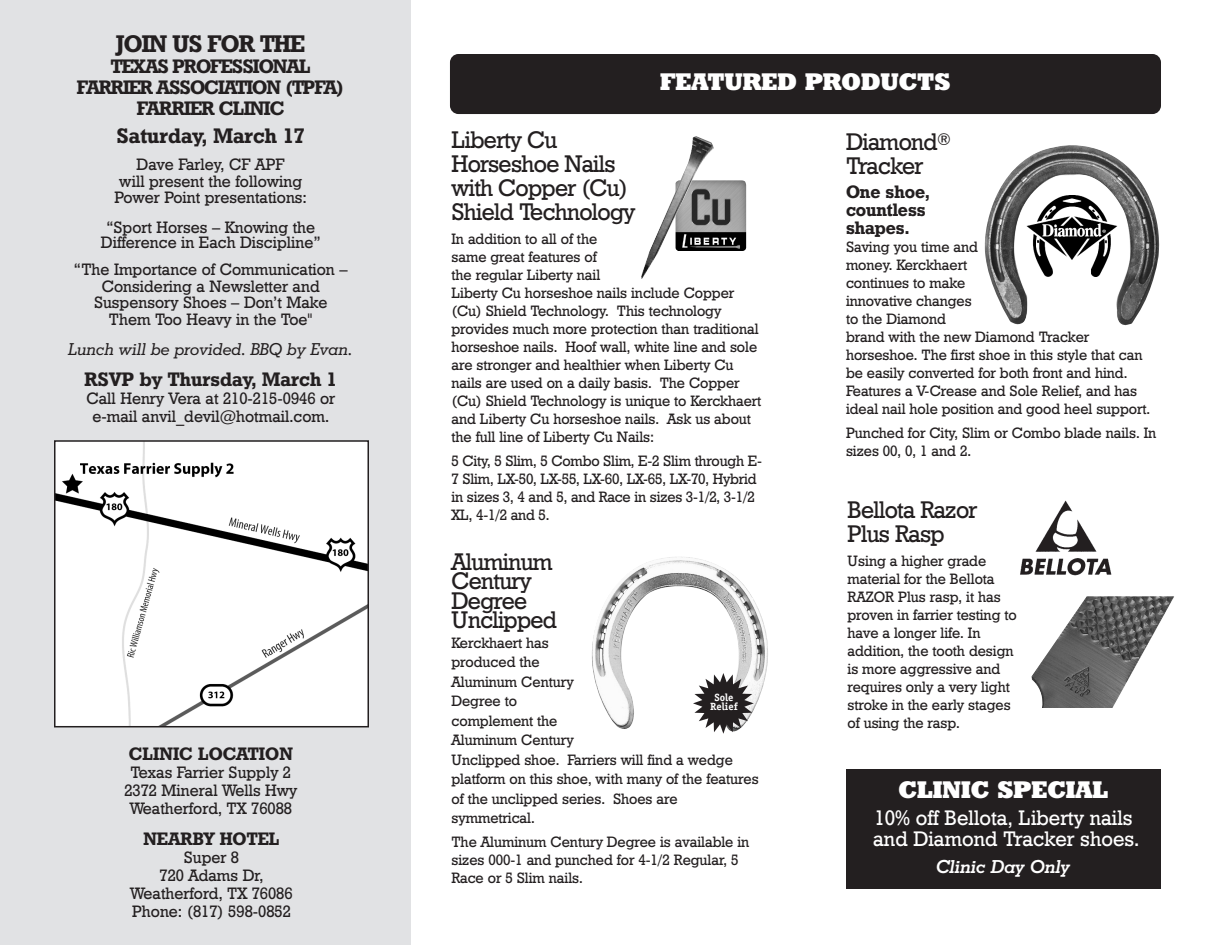
<style>
.page{position:relative;width:1215px;height:945px;background:#fff}
.page>*{position:absolute;margin:0;border:0;box-sizing:border-box;transform-origin:0 0}
.t1{font:24px/24px "Geometric Slab 712 BT Medium A";letter-spacing:-.03em;color:#231f20}
.t2{font:24px "Geometric Slab 712 BT Extra Bold A";color:#fff}
.t3{font:24px "Geometric Slab 712 BT Bold A";letter-spacing:-.035em;color:#231f20}
.t4{font:21px/21px "Geometric Slab 712 BT Medium A";color:#fff}
.t5{font:21px "Geometric Slab 712 BT Bold A";color:#231f20}
.t6{font:19.5px/21px "Geometric Slab 712 BT Bold A";letter-spacing:-.05em;color:#231f20;text-align:center}
.t7{font:19.5px "Geometric Slab 712 BT Bold A";color:#231f20}
.t8{font:18px/18px "Geometric Slab 712 BT Bold A";letter-spacing:-.005em;color:#231f20}
.t9{font:italic 700 18px "Geometric Slab 703 BT";color:#fff}
.t10{font:16.5px/18px "Geometric Slab 712 BT Medium A";color:#231f20;text-align:center}
.t11{font:italic 500 16.5px "Geometric Slab 703 BT";color:#231f20}
.t12{font:15px/18px "Geometric Slab 712 BT Medium A";letter-spacing:-.005em;color:#231f20}
.t13{font:700 10.5px/9px "Officina Serif";color:#fff;text-align:center}
</style>
<div class="page">
<div style="left:0;top:0;width:411px;height:945px;background:#e1e2e4"></div>
<img style="left:57px;top:443px;width:309px;height:281px">
<div style="left:54px;top:440px;width:315px;height:287px;border:2px solid #231f20"></div>
<div style="left:450px;top:54px;width:711px;height:60px;background:#231f20;border-radius:9px"></div>
<div style="left:846px;top:770px;width:315px;height:119px;background:#231f20"></div>
<img style="left:714px;top:180px;width:32px;height:71px">
<img style="left:641px;top:136px;width:73px;height:143px">
<img style="left:1020px;top:501px;width:91px;height:74px">
<img style="left:1031px;top:596px;width:143px;height:112px">
<img style="left:592px;top:557px;width:176px;height:172px">
<svg style="left:693px;top:673px;width:61px;height:61px"></svg>
<img style="left:985px;top:145px;width:174px;height:180px">
<h1 class="t3" style="left:116px;top:35px;width:190px">JOIN US FOR THE</h1>
<h3 class="t6" style="left:77px;top:57px;width:269px">TEXAS PROFESSIONAL<br>FARRIER ASSOCIATION (TPFA)<br>FARRIER CLINIC</h3>
<h2 class="t5" style="left:117px;top:129px;width:190px">Saturday, March 17</h2>
<p class="t10" style="left:114px;top:158px;width:194px;line-height:16.5px">Dave Farley, CF APF<br>will present the following<br>Power Point presentations:</p>
<p class="t10" style="left:101px;top:222px;width:221px;line-height:15px">“Sport Horses – Knowing the<br>Difference in Each Discipline”</p>
<p class="t10" style="left:74px;top:263px;width:275px;line-height:16.5px">“The Importance of Communication –<br>Considering a Newsletter and<br>Suspensory Shoes – Don’t Make<br>Them Too Heavy in the Toe"</p>
<p class="t11" style="left:69px;top:343px;width:286px">Lunch will be provided. BBQ by Evan.</p>
<h3 class="t7" style="left:85px;top:373px;width:254px">RSVP by Thursday, March 1</h3>
<p class="t10" style="left:86px;top:391px;width:250px">Call Henry Vera at 210-215-0946 or e-mail anvil_devil@hotmail.com.</p>
<p class="t8" style="left:129px;top:746px;width:166px">CLINIC LOCATION</p>
<p class="t10" style="left:124px;top:764px;width:174px">Texas Farrier Supply 2<br>2372 Mineral Wells Hwy<br>Weatherford, TX 76088</p>
<p class="t8" style="left:143px;top:832px;width:138px">NEARBY HOTEL</p>
<p class="t10" style="left:130px;top:850px;width:164px">Super 8<br>720 Adams Dr,<br>Weatherford, TX 76086<br>Phone: (817) 598-0852</p>
<h1 class="t2" style="left:660px;top:73px;width:292px">FEATURED PRODUCTS</h1>
<h1 class="t1" style="left:452px;top:129px;width:185px">Liberty Cu<br>Horseshoe Nails with Copper (Cu)<br>Shield Technology</h1>
<p class="t12" style="left:451px;top:231px;width:311px">In addition to all of the<br>same great features of<br>the regular Liberty nail<br>Liberty Cu horseshoe nails include Copper (Cu) Shield Technology. This technology provides much more protection than traditional horseshoe nails. Hoof wall, white line and sole are stronger and healthier when Liberty Cu nails are used on a daily basis. The Copper (Cu) Shield Technology is unique to Kerckhaert and Liberty Cu horseshoe nails. Ask us about the full line of Liberty Cu Nails:</p>
<p class="t12" style="left:451px;top:453px;width:312px">5 City, 5 Slim, 5 Combo Slim, E-2 Slim through E-7 Slim, LX-50, LX-55, LX-60, LX-65, LX-70, Hybrid in sizes 3, 4 and 5, and Race in sizes 3-1/2, 3-1/2<br>XL, 4-1/2 and 5.</p>
<h1 class="t1" style="left:452px;top:554px;width:107px;line-height:19.5px">Aluminum<br>Century<br>Degree<br>Unclipped</h1>
<p class="t12" style="left:451px;top:634px;width:309px;line-height:19.5px">Kerckhaert has<br>produced the<br>Aluminum Century<br>Degree to<br>complement the<br>Aluminum Century<br>Unclipped shoe. Farriers will find a wedge platform on this shoe, with many of the features of the unclipped series. Shoes are symmetrical.</p>
<p class="t12" style="left:451px;top:834px;width:299px">The Aluminum Century Degree is available in sizes 000-1 and punched for 4-1/2 Regular, 5<br>Race or 5 Slim nails.</p>
<p class="t13" style="left:710px;top:694px;width:29px">Sole<br>Relief</p>
<h1 class="t1" style="left:846px;top:132px;width:106px">Diamond<sup>®<br></sup>Tracker</h1>
<p class="t8" style="left:846px;top:185px;width:85px">One shoe, countless shapes.</p>
<p class="t12" style="left:846px;top:239px;width:306px">Saving you time and<br>money. Kerckhaert<br>continues to make<br>innovative changes<br>to the Diamond<br>brand with the new Diamond Tracker horseshoe. The first shoe in this style that can be easily converted for both front and hind.<br>Features a V-Crease and Sole Relief, and has ideal nail hole position and good heel support.</p>
<p class="t12" style="left:846px;top:425px;width:312px">Punched for City, Slim or Combo blade nails. In sizes 00, 0, 1 and 2.</p>
<h1 class="t1" style="left:848px;top:499px;width:131px">Bellota Razor<br>Plus Rasp</h1>
<p class="t12" style="left:848px;top:553px;width:171px">Using a higher grade material for the Bellota<br>RAZOR Plus rasp, it has proven in farrier testing to have a longer life. In addition, the tooth design is more aggressive and requires only a very light stroke in the early stages of using the rasp.</p>
<h1 class="t2" style="left:899px;top:781px;width:211px">CLINIC SPECIAL</h1>
<h2 class="t4" style="left:873px;top:809px;width:268px">10% off Bellota, Liberty nails and Diamond Tracker shoes.</h2>
<p class="t9" style="left:936px;top:860px;width:136px">Clinic Day Only</p>
</div>
